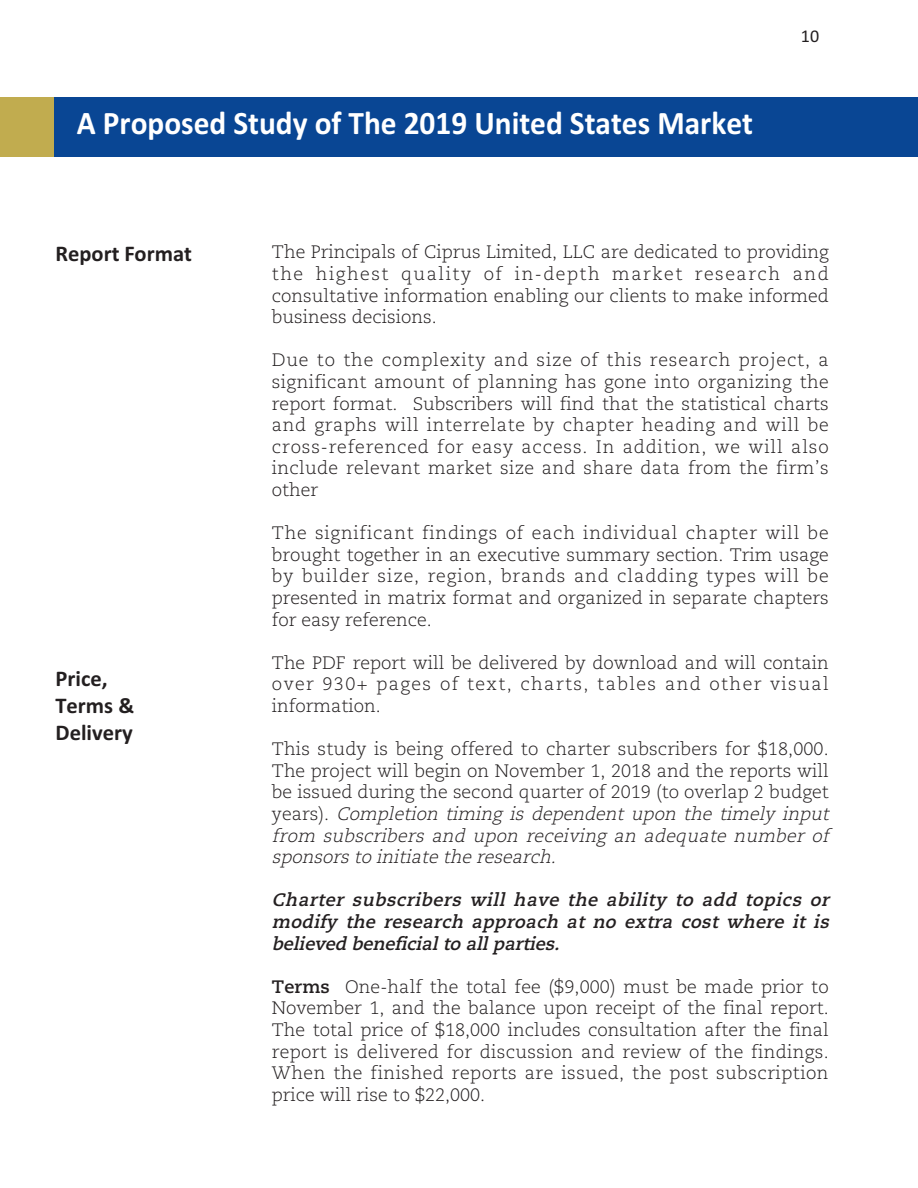
<style>
.page{position:relative;width:918px;height:1188px;background:#fff}
.page>*{position:absolute;margin:0;border:0;box-sizing:border-box;transform-origin:0 0}
.t1{font:700 33px "Calibri";color:#fff;scale:.95 1}
.t2{font:700 22.5px/27px "Calibri";color:#231f20}
.t3{font:300 18px/21.6px "Caecilia LT Std";color:#231f20;text-align:justify}
.t4{font:italic 700 18px/21.6px "Caecilia LT Std";color:#231f20;text-align:justify}
.t5{font:18px "Calibri";color:#231f20}
.s1{font-style:italic}
.s2{font-weight:700}
</style>
<div class="page">
<div style="left:54px;top:97px;width:864px;height:59px;background:#094694"></div>
<div style="left:0;top:97px;width:54px;height:59px;background:#c1ac4f"></div>
<h1 class="t1" style="left:77px;top:103px;width:713px">A Proposed Study of The 2019 United States Market</h1>
<p class="t5" style="left:801px;top:25px;width:20px">10</p>
<p class="t2" style="left:56px;top:240px;width:138px">report format</p>
<p class="t2" style="left:56px;top:664px;width:80px">Price,<br>Terms &amp; delivery</p>
<p class="t3" style="left:272px;top:243px;width:558px">The Principals of Ciprus Limited, LLC are dedicated to providing the highest quality of in-depth market research and consultative information enabling our clients to make informed business decisions.</p>
<p class="t3" style="left:272px;top:351px;width:558px">Due to the complexity and size of this research project, a significant amount of planning has gone into organizing the report format. Subscribers will find that the statistical charts and graphs will interrelate by chapter heading and will be cross-referenced for easy access. In addition, we will also include relevant market size and share data from the firm’s other</p>
<p class="t3" style="left:272px;top:524px;width:558px">The significant findings of each individual chapter will be brought together in an executive summary section. Trim usage by builder size, region, brands and cladding types will be presented in matrix format and organized in separate chapters for easy reference.</p>
<p class="t3" style="left:272px;top:653px;width:558px">The PDF report will be delivered by download and will contain over 930+ pages of text, charts, tables and other visual information.</p>
<p class="t3" style="left:272px;top:740px;width:562px;text-align:left">This study is being offered to charter subscribers for $18,000.<br>The project will begin on November 1, 2018 and the reports will be issued during the second quarter of 2019 (to overlap 2 budget y e a r s ) . <span class="s1">Completion timing is dependent upon the timely input from subscribers and upon receiving an adequate number of sponsors to initiate the research.</span></p>
<p class="t4" style="left:272px;top:891px;width:562px">Charter subscribers will have the ability to add topics or modify the research approach at no extra cost where it is believed beneficial to all parties.</p>
<p class="t3" style="left:272px;top:977px;width:558px"><span class="s2">Terms</span> One-half the total fee ($9,000) must be made prior to November 1, and the balance upon receipt of the final report.<br>The total price of $18,000 includes consultation after the final report is delivered for discussion and review of the findings.<br>When the finished reports are issued, the post subscription price will rise to $22,000.</p>
</div>
